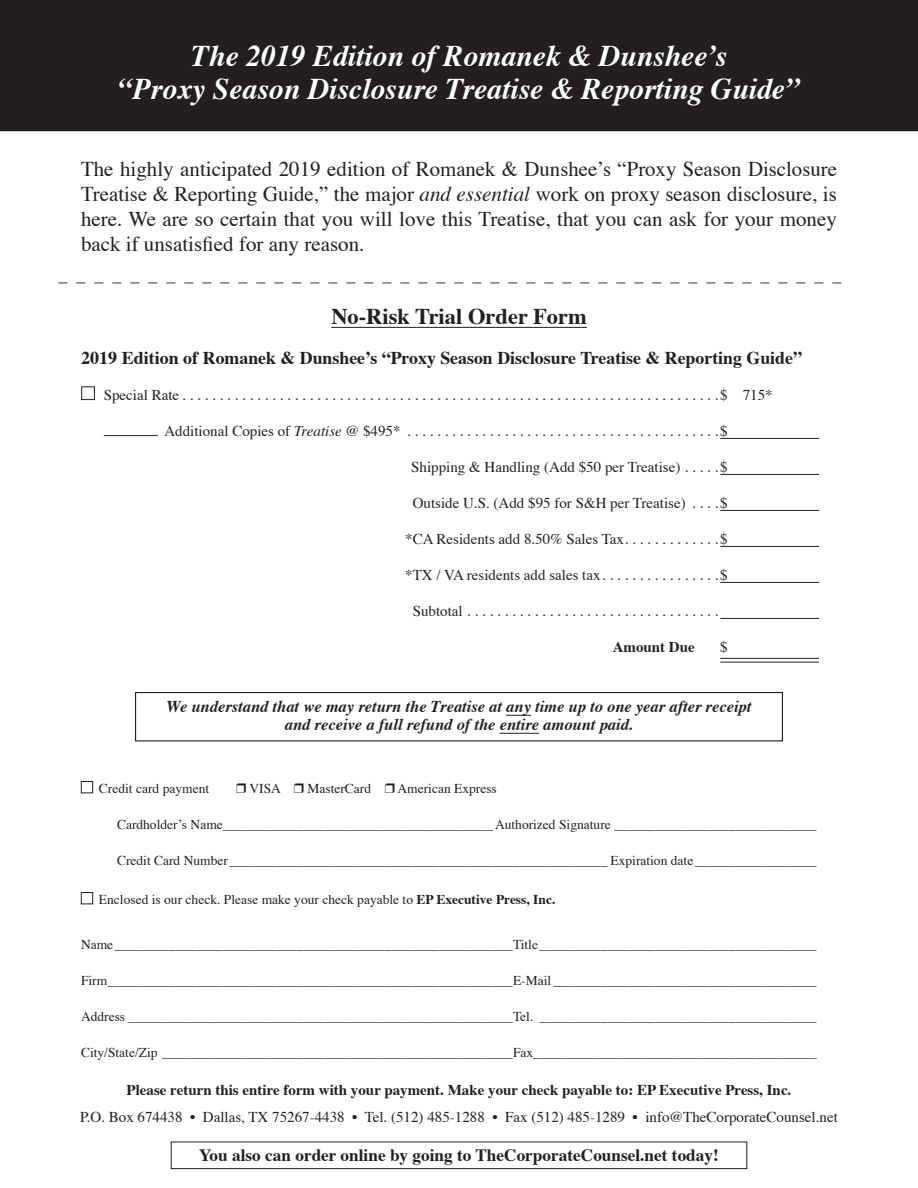
<style>
.page{position:relative;width:918px;height:1188px;background:#fff}
.page>*{position:absolute;margin:0;border:0;box-sizing:border-box;transform-origin:0 0}
.t1{font:italic 700 30px/33px "Times";color:#fff;text-align:center}
.t2{font:700 22.5px "Times";color:#231f20}
.t3{font:21px/25.2px "Times";color:#231f20;text-align:justify}
.t4{font:700 18px "Times";color:#231f20}
.Body_text{font:18px "Times";color:#231f20}
.t5{font:700 17.25px "Times";color:#231f20}
.t6{font:italic 700 16.5px/18px "Times";color:#231f20;text-align:center}
.t7{font:15px "Times";color:#231f20}
.t8{font:700 15px "Times";color:#231f20}
.t9{font:13.5px "Times";color:#231f20}
.s1{font-style:italic}
.s2{font-weight:700}
</style>
<div class="page">
<div style="left:0;top:0;width:918px;height:131px;background:#231f20"></div>
<hr style="left:331px;top:327px;width:256px;height:1px;background:#231f20">
<hr style="left:720px;top:438px;width:99px;height:1px;background:#231f20">
<hr style="left:720px;top:474px;width:99px;height:1px;background:#231f20">
<hr style="left:720px;top:510px;width:99px;height:1px;background:#231f20">
<hr style="left:720px;top:546px;width:99px;height:1px;background:#231f20">
<hr style="left:720px;top:582px;width:99px;height:1px;background:#231f20">
<hr style="left:720px;top:618px;width:99px;height:1px;background:#231f20">
<hr style="left:720px;top:658px;width:99px;height:1px;background:#231f20">
<hr style="left:720px;top:662px;width:99px;height:1px;background:#231f20">
<div style="left:81px;top:386px;width:14px;height:14px;border:1px solid #231f20"></div>
<hr style="left:104px;top:435px;width:54px;height:1px;background:#231f20">
<div style="left:81px;top:781px;width:12px;height:12px;border:1px solid #231f20"></div>
<div style="left:81px;top:892px;width:12px;height:12px;border:1px solid #231f20"></div>
<div style="left:171px;top:1142px;width:576px;height:27px;border:1px solid #231f20"></div>
<svg style="left:506px;top:715px;width:25px;height:1px"></svg>
<hr style="left:500px;top:733px;width:39px;height:1px;background:#231f20">
<div style="left:135px;top:692px;width:648px;height:49px;border:1px solid #231f20"></div>
<p class="t1" style="left:118px;top:40px;width:684px">The 2019 Edition of Romanek &amp; Dunshee’s<br>“Proxy Season Disclosure Treatise &amp; Reporting Guide”</p>
<p class="t3" style="left:81px;top:157px;width:758px">The highly anticipated 2019 edition of Romanek &amp; Dunshee’s “Proxy Season Disclosure Treatise &amp; Reporting Guide,” the major <span class="s1">and essential</span> work on proxy season disclosure, is here. We are so certain that you will love this Treatise, that you can ask for your money back if unsatisfied for any reason.</p>
<p class="Body_text" style="left:58px;top:269px;width:784px">– – – – – – – – – – – – – – – – – – – – – – – – – – – – – – – – – – – – – – – – – – – –</p>
<p class="t2" style="left:331px;top:295px;width:257px">No-Risk Trial Order Form</p>
<p class="t4" style="left:81px;top:341px;width:722px">2019 Edition of Romanek &amp; Dunshee’s “Proxy Season Disclosure Treatise &amp; Reporting Guide”</p>
<p class="t7" style="left:104px;top:385px;width:671px">Special Rate . . . . . . . . . . . . . . . . . . . . . . . . . . . . . . . . . . . . . . . . . . . . . . . . . . . . . . . . . . . . . . . . . . . . . . . $ 715*</p>
<p class="t7" style="left:164px;top:421px;width:565px">Additional Copies of <span class="s1">Treatise</span> @ $495* . . . . . . . . . . . . . . . . . . . . . . . . . . . . . . . . . . . . . . . . . $</p>
<p class="t7" style="left:411px;top:457px;width:318px">Shipping &amp; Handling (Add $50 per Treatise) . . . . $</p>
<p class="t7" style="left:413px;top:493px;width:316px">Outside U.S. (Add $95 for S&amp;H per Treatise) . . . $</p>
<p class="t7" style="left:405px;top:529px;width:324px">*CA Residents add 8.50% Sales Tax . . . . . . . . . . . . $</p>
<p class="t7" style="left:405px;top:565px;width:324px">*TX / VA residents add sales tax . . . . . . . . . . . . . . . $</p>
<p class="t7" style="left:413px;top:601px;width:300px">Subtotal . . . . . . . . . . . . . . . . . . . . . . . . . . . . . . . . .</p>
<p class="t8" style="left:613px;top:633px;width:84px">Amount Due</p>
<p class="t7" style="left:720px;top:637px;width:9px">$</p>
<p class="t6" style="left:167px;top:698px;width:586px">We understand that we may return the Treatise at any time up to one year after receipt and receive a full refund of the entire amount paid.</p>
<p class="t9" style="left:99px;top:780px;width:112px">Credit card payment</p>
<p class="t9" style="left:236px;top:780px;width:262px">❒ VISA ❒ MasterCard ❒ American Express</p>
<p class="t9" style="left:117px;top:816px;width:701px">Cardholder’s Name________________________________________ Authorized Signature ______________________________</p>
<p class="t9" style="left:117px;top:852px;width:701px">Credit Card Number________________________________________________________ Expiration date __________________</p>
<p class="t9" style="left:99px;top:891px;width:458px">Enclosed is our check. Please make your check payable to <span class="s2">EP Executive Press, Inc.</span></p>
<p class="t9" style="left:81px;top:936px;width:737px">Name___________________________________________________________Title _________________________________________</p>
<p class="t9" style="left:81px;top:972px;width:737px">Firm____________________________________________________________E-Mail _______________________________________</p>
<p class="t9" style="left:81px;top:1008px;width:737px">Address _________________________________________________________Tel. _________________________________________</p>
<p class="t9" style="left:81px;top:1044px;width:737px">City/State/Zip ____________________________________________________Fax__________________________________________</p>
<p class="t8" style="left:127px;top:1076px;width:666px">Please return this entire form with your payment. Make your check payable to: EP Executive Press, Inc.</p>
<p class="t7" style="left:80px;top:1108px;width:759px">P.O. Box 674438 • Dallas, TX 75267-4438 • Tel. (512) 485-1288 • Fax (512) 485-1289 • info@TheCorporateCounsel.net</p>
<p class="t5" style="left:199px;top:1138px;width:521px">You also can order online by going to TheCorporateCounsel.net today!</p>
</div>
